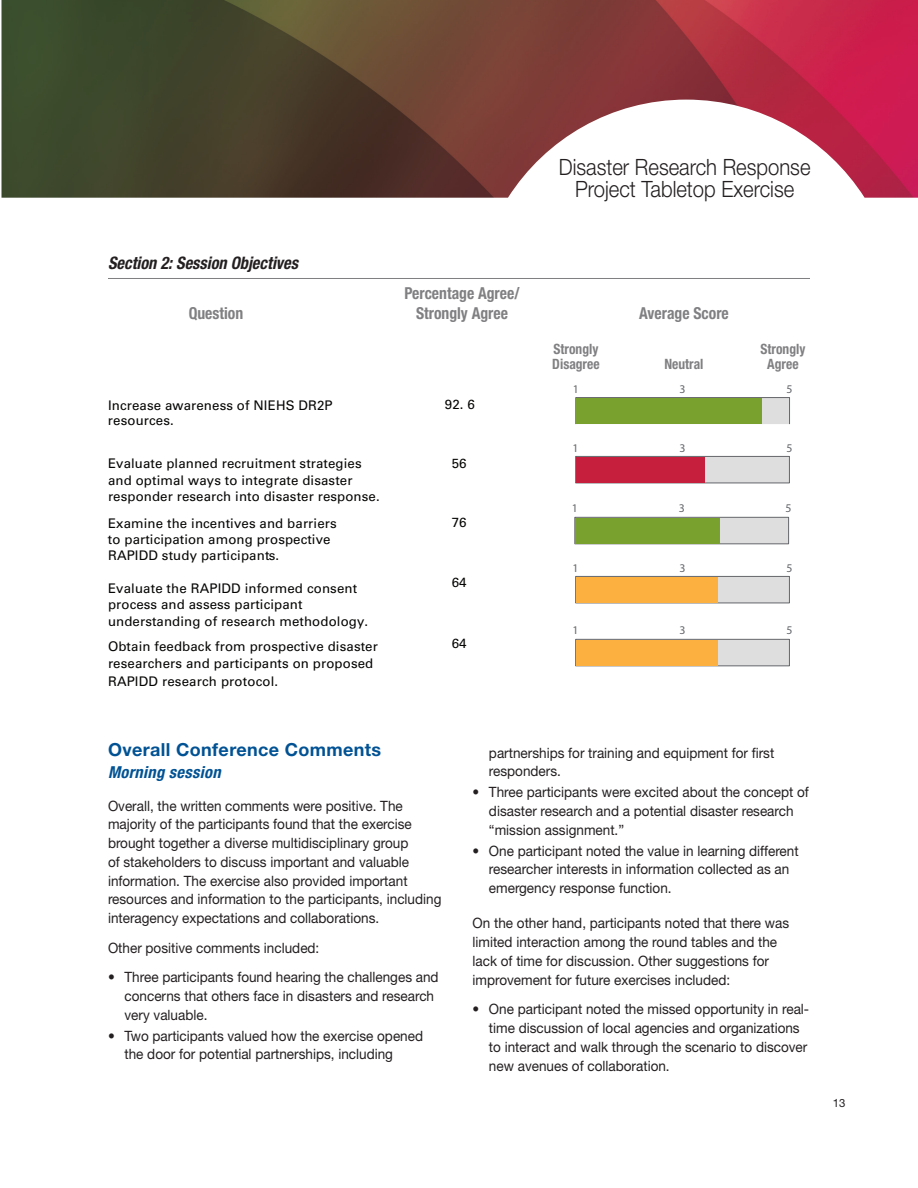
<style>
.page{position:relative;width:918px;height:1188px;background:#fff}
.page>*{position:absolute;margin:0;border:0;box-sizing:border-box;transform-origin:0 0}
.t1{font:300 22.5px/22.5px "Helvetica Neue LT Std";color:#231f20;text-align:center;scale:.9 1}
.t2{font:700 18px "Helvetica Neue LT Std";letter-spacing:.02em;color:#005294}
.t3{font:italic 700 condensed 17.25px "Helvetica Neue LT Std";color:#231f20;scale:.95 1}
.t4{font:700 condensed 16.5px "Helvetica Neue LT Std";color:#808083;scale:.95 1}
.t5{font:italic 700 condensed 16.5px "Helvetica Neue LT Std";letter-spacing:.02em;color:#005294}
.t6{font:14.25px/18.8px "Helvetica Neue LT Std";color:#231f20;scale:.95 1}
.t7{font:700 condensed 14.25px "Helvetica Neue LT Std";color:#808083;scale:.95 1}
.t8{font:13.2px/16.5px "Univers LT Std";letter-spacing:.01em;color:#050504}
.t9{font:condensed 11.85px "Univers";color:#64666a}
.t10{font:11.4px "Helvetica Neue LT Std";color:#231f20}
</style>
<div class="page">
<img style="left:1px;top:0;width:917px;height:198px">
<hr style="left:108px;top:278px;width:702px;height:1px;background:#808083">
<div style="left:575px;top:456px;width:215px;height:27px;background:#dfdedf;border:1px solid #64666a"></div>
<div style="left:576px;top:457px;width:129px;height:26px;background:#c61f3e"></div>
<div style="left:575px;top:639px;width:215px;height:27px;background:#dfdedf;border:1px solid #64666a"></div>
<div style="left:576px;top:640px;width:142px;height:25px;background:#fbb03f"></div>
<div style="left:575px;top:576px;width:215px;height:27px;background:#dfdedf;border:1px solid #64666a"></div>
<div style="left:576px;top:577px;width:142px;height:26px;background:#fbb03f"></div>
<div style="left:574px;top:517px;width:215px;height:27px;background:#dfdedf;border:1px solid #64666a"></div>
<div style="left:575px;top:518px;width:144px;height:25px;background:#78a22d"></div>
<div style="left:575px;top:397px;width:215px;height:27px;background:#dfdedf;border:1px solid #64666a"></div>
<div style="left:576px;top:398px;width:185px;height:26px;background:#78a22d"></div>
<p class="t3" style="left:108px;top:252px;width:202px">Section 2: Session Objectives</p>
<p class="t4" style="left:404px;top:283px;width:123px">Percentage Agree/</p>
<h1 class="t1" style="left:559px;top:155px;width:281px">Disaster Research Response<br>Project Tabletop Exercise</h1>
<p class="t4" style="left:189px;top:303px;width:59px">Question</p>
<p class="t4" style="left:416px;top:303px;width:98px">Strongly Agree</p>
<p class="t4" style="left:639px;top:303px;width:96px">Average Score</p>
<p class="t7" style="left:554px;top:340px;width:49px">Strongly</p>
<p class="t7" style="left:761px;top:340px;width:49px">Strongly</p>
<p class="t7" style="left:552px;top:355px;width:51px">Disagree</p>
<p class="t7" style="left:664px;top:355px;width:43px">Neutral</p>
<p class="t7" style="left:767px;top:355px;width:34px">Agree</p>
<p class="t9" style="left:573px;top:382px;width:8px">1</p>
<p class="t9" style="left:680px;top:382px;width:8px">3</p>
<p class="t9" style="left:787px;top:382px;width:8px">5</p>
<p class="t8" style="left:108px;top:397px;width:226px">Increase awareness of NIEHS DR2P</p>
<p class="t8" style="left:445px;top:396px;width:31px">92. 6</p>
<p class="t8" style="left:108px;top:412px;width:67px">resources.</p>
<p class="t9" style="left:573px;top:441px;width:8px">1</p>
<p class="t9" style="left:680px;top:441px;width:8px">3</p>
<p class="t9" style="left:786px;top:441px;width:8px">5</p>
<p class="t8" style="left:108px;top:455px;width:255px">Evaluate planned recruitment strategies</p>
<p class="t8" style="left:452px;top:455px;width:16px">56</p>
<p class="t8" style="left:108px;top:472px;width:273px">and optimal ways to integrate disaster responder research into disaster response.</p>
<p class="t9" style="left:572px;top:502px;width:8px">1</p>
<p class="t9" style="left:679px;top:502px;width:8px">3</p>
<p class="t9" style="left:786px;top:502px;width:8px">5</p>
<p class="t8" style="left:108px;top:515px;width:230px">Examine the incentives and barriers</p>
<p class="t8" style="left:452px;top:514px;width:16px">76</p>
<p class="t8" style="left:108px;top:531px;width:224px">to participation among prospective<br>RAPIDD study participants.</p>
<p class="t9" style="left:573px;top:561px;width:8px">1</p>
<p class="t9" style="left:680px;top:561px;width:8px">3</p>
<p class="t9" style="left:786px;top:561px;width:8px">5</p>
<p class="t8" style="left:452px;top:574px;width:16px">64</p>
<p class="t8" style="left:108px;top:580px;width:262px">Evaluate the RAPIDD informed consent process and assess participant understanding of research methodology.</p>
<p class="t9" style="left:573px;top:624px;width:8px">1</p>
<p class="t9" style="left:680px;top:624px;width:8px">3</p>
<p class="t9" style="left:786px;top:624px;width:8px">5</p>
<p class="t8" style="left:108px;top:638px;width:271px">Obtain feedback from prospective disaster</p>
<p class="t8" style="left:452px;top:636px;width:16px">64</p>
<p class="t8" style="left:108px;top:655px;width:267px;line-height:18px">researchers and participants on proposed<br>RAPIDD research protocol.</p>
<h2 class="t2" style="left:108px;top:739px;width:275px">Overall Conference Comments</h2>
<p class="t5" style="left:108px;top:762px;width:114px">Morning session</p>
<p class="t6" style="left:108px;top:796px;width:353px">Overall, the written comments were positive. The majority of the participants found that the exercise brought together a diverse multidisciplinary group<br>of stakeholders to discuss important and valuable information. The exercise also provided important resources and information to the participants, including interagency expectations and collaborations.</p>
<p class="t6" style="left:108px;top:938px;width:224px">Other positive comments included:</p>
<p class="t6" style="left:125px;top:968px;width:332px;text-indent:-17px">• Three participants found hearing the challenges and concerns that others face in disasters and research very valuable.</p>
<p class="t6" style="left:125px;top:1026px;width:316px;text-indent:-17px">• Two participants valued how the exercise opened the door for potential partnerships, including</p>
<p class="t6" style="left:489px;top:743px;width:302px">partnerships for training and equipment for frst</p>
<p class="t6" style="left:489px;top:762px;width:77px">responders.</p>
<p class="t6" style="left:489px;top:783px;width:338px;text-indent:-17px">• Three participants were excited about the concept of disaster research and a potential disaster research “mission assignment.”</p>
<p class="t6" style="left:489px;top:841px;width:327px;text-indent:-17px">• One participant noted the value in learning different researcher interests in information collected as an emergency response function.</p>
<p class="t6" style="left:472px;top:914px;width:335px">On the other hand, participants noted that there was limited interaction among the round tables and the lack of time for discussion. Other suggestions for improvement for future exercises included:</p>
<p class="t6" style="left:489px;top:1000px;width:339px;text-indent:-17px">• One participant noted the missed opportunity in real&shy;time discussion of local agencies and organizations to interact and walk through the scenario to discover new avenues of collaboration.</p>
<p class="t10" style="left:833px;top:1096px;width:14px">13</p>
</div>
